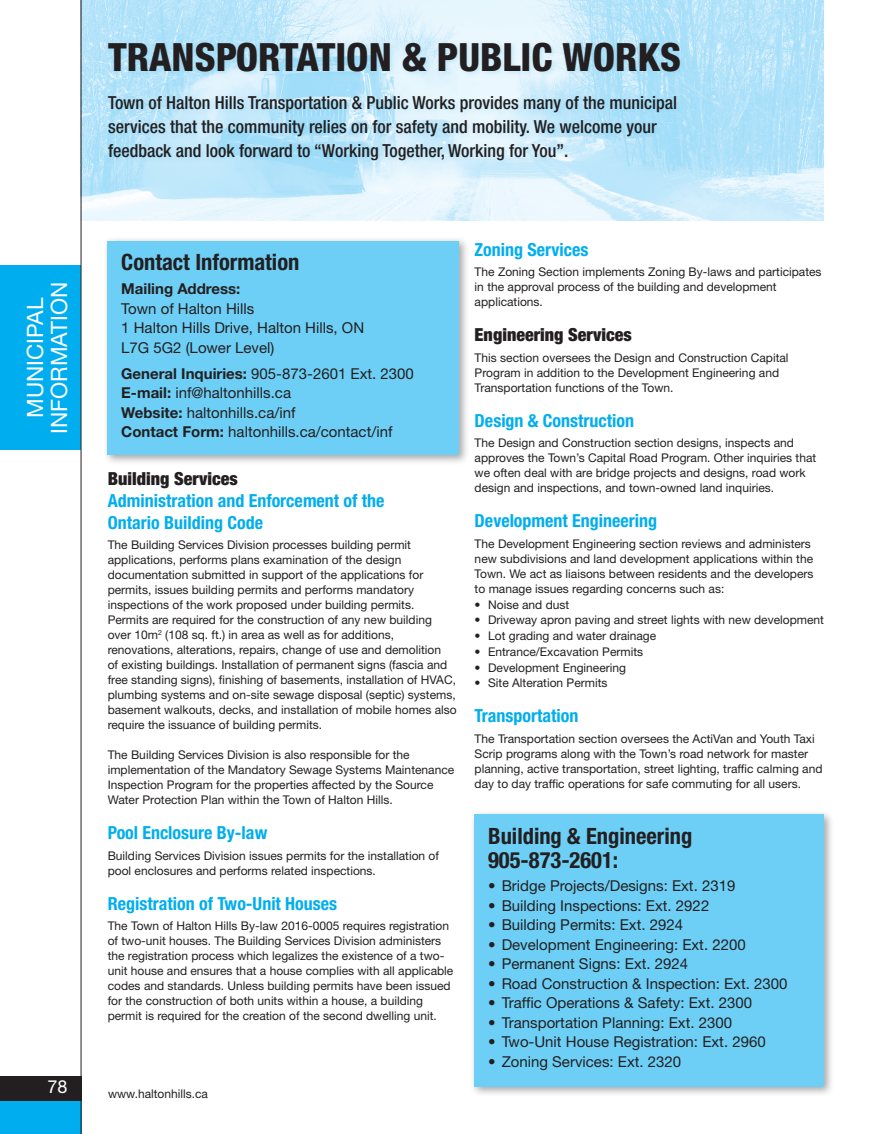
<style>
.page{position:relative;width:878px;height:1134px;background:#fff}
.page>*{position:absolute;margin:0;border:0;box-sizing:border-box;transform-origin:0 0}
.L_-_Page_Title_-_Lef{font:800 condensed 39px "Helvetica Neue LT Std";color:#231f20}
.C2_-_Title{font:700 condensed 22.5px/24px "Helvetica Neue LT Std";color:#231f20}
.t1{font:22.5px/24px "Helvetica Neue LT Std";color:#fff;text-align:center}
.L_-_Description_-_Le{font:500 condensed 18px/24px "Helvetica Neue LT Std";color:#231f20}
.P_-_Heading__roomy{font:700 condensed 18px/21.6px "Helvetica Neue LT Std";color:#00aeef}
.P_-_Heading__roomy-2{font:900 condensed 18px "Helvetica Neue LT Std";color:#231f20}
.P_-_Heading{font:700 condensed 18px "Helvetica Neue LT Std";color:#00aeef}
.t2{font:18px "Helvetica Neue LT Std";color:#fff}
.C2_-_Body{font:15px/19.5px "Helvetica Neue LT Std";color:#231f20}
.P_-_Body_10{font:12px/15px "Helvetica Neue LT Std";color:#231f20}
.s1{font-weight:700}
.s2{font-weight:900;color:#231f20}
</style>
<div class="page">
<div style="left:0;top:266px;width:81px;height:184px;background:#00aeef"></div>
<img style="left:82px;top:0;width:741px;height:221px">
<div style="left:106px;top:40px;width:580px;height:127px;background:#6dcff6;opacity:.3"></div>
<div style="left:103px;top:236px;width:367px;height:230px;background:#231f20;opacity:.4"></div>
<div style="left:108px;top:241px;width:351px;height:214px;background:#6dcff6"></div>
<div style="left:470px;top:809px;width:364px;height:289px;background:#231f20;opacity:.4"></div>
<div style="left:474px;top:814px;width:349px;height:273px;background:#6dcff6"></div>
<div style="left:0;top:1076px;width:81px;height:27px;background:#231f20"></div>
<div style="left:0;top:1102px;width:81px;height:32px;background:#00aeef"></div>
<hr style="left:81px;top:0;width:1px;height:1134px;background:#231f20">
<h2 class="t1" style="left:23px;top:434px;width:153px;rotate:-90deg">MUNICIPAL<br>INFORMATION</h2>
<h3 class="t2" style="left:46px;top:1076px;width:22px">78</h3>
<h1 class="L_-_Page_Title_-_Lef" style="left:108px;top:33px;width:574px">TRANSPORTATION &amp; PUBLIC WORKS</h1>
<p class="L_-_Description_-_Le" style="left:108px;top:90px;width:570px">Town of Halton Hills Transportation &amp; Public Works provides many of the municipal services that the community relies on for safety and mobility. We welcome your feedback and look forward to “Working Together, Working for You”.</p>
<h2 class="C2_-_Title" style="left:121px;top:250px;width:180px">Contact Information</h2>
<p class="C2_-_Body" style="left:121px;top:279px;width:244px"><span class="s1">Mailing Address:<br></span>Town of Halton Hills<br>1 Halton Hills Drive, Halton Hills, ON<br>L7G 5G2 (Lower Level)</p>
<p class="C2_-_Body" style="left:121px;top:364px;width:294px"><span class="s1">General Inquiries:</span> 905-873-2601 Ext. 2300</p>
<p class="C2_-_Body" style="left:121px;top:383px;width:171px"><span class="s1">E-mail:</span> inf@haltonhills.ca</p>
<p class="C2_-_Body" style="left:121px;top:403px;width:176px"><span class="s1">Website:</span> haltonhills.ca/inf</p>
<p class="C2_-_Body" style="left:121px;top:422px;width:273px"><span class="s1">Contact Form:</span> haltonhills.ca/contact/inf</p>
<h2 class="P_-_Heading__roomy" style="left:108px;top:468px;width:278px"><span class="s2">Building Services<br></span>Administration and Enforcement of the<br>Ontario Building Code</h2>
<p class="P_-_Body_10" style="left:108px;top:537px;width:350px">The Building Services Division processes building permit applications, performs plans examination of the design documentation submitted in support of the applications for permits, issues building permits and performs mandatory inspections of the work proposed under building permits.<br>Permits are required for the construction of any new building over 10m<sup>2</sup> (108 sq. ft.) in area as well as for additions, renovations, alterations, repairs, change of use and demolition<br>of existing buildings. Installation of permanent signs (fascia and free standing signs), finishing of basements, installation of HVAC, plumbing systems and on-site sewage disposal (septic) systems, basement walkouts, decks, and installation of mobile homes also require the issuance of building permits.</p>
<p class="P_-_Body_10" style="left:108px;top:747px;width:348px">The Building Services Division is also responsible for the implementation of the Mandatory Sewage Systems Maintenance Inspection Program for the properties affected by the Source Water Protection Plan within the Town of Halton Hills.</p>
<h2 class="P_-_Heading__roomy" style="left:108px;top:822px;width:161px">Pool Enclosure By-law</h2>
<p class="P_-_Body_10" style="left:108px;top:848px;width:333px">Building Services Division issues permits for the installation of pool enclosures and performs related inspections.</p>
<h2 class="P_-_Heading__roomy" style="left:108px;top:892px;width:231px">Registration of Two-Unit Houses</h2>
<p class="P_-_Body_10" style="left:108px;top:918px;width:347px">The Town of Halton Hills By-law 2016-0005 requires registration of two-unit houses. The Building Services Division administers the registration process which legalizes the existence of a two&shy;unit house and ensures that a house complies with all applicable codes and standards. Unless building permits have been issued for the construction of both units within a house, a building permit is required for the creation of the second dwelling unit.</p>
<p class="P_-_Body_10" style="left:108px;top:1086px;width:101px">www.haltonhills.ca</p>
<h2 class="P_-_Heading" style="left:474px;top:239px;width:115px">Zoning Services</h2>
<p class="P_-_Body_10" style="left:474px;top:264px;width:348px">The Zoning Section implements Zoning By-laws and participates in the approval process of the building and development applications.</p>
<h2 class="P_-_Heading__roomy-2" style="left:474px;top:324px;width:159px">Engineering Services</h2>
<p class="P_-_Body_10" style="left:474px;top:350px;width:315px">This section oversees the Design and Construction Capital<br>Program in addition to the Development Engineering and<br>Transportation functions of the Town.</p>
<h2 class="P_-_Heading__roomy" style="left:474px;top:409px;width:161px">Design &amp; Construction</h2>
<p class="P_-_Body_10" style="left:474px;top:435px;width:343px">The Design and Construction section designs, inspects and approves the Town’s Capital Road Program. Other inquiries that we often deal with are bridge projects and designs, road work design and inspections, and town-owned land inquiries.</p>
<h2 class="P_-_Heading__roomy" style="left:474px;top:510px;width:184px">Development Engineering</h2>
<p class="P_-_Body_10" style="left:474px;top:536px;width:340px">The Development Engineering section reviews and administers new subdivisions and land development applications within the Town. We act as liaisons between residents and the developers to manage issues regarding concerns such as:</p>
<p class="P_-_Body_10" style="left:474px;top:597px;width:96px">• Noise and dust</p>
<p class="P_-_Body_10" style="left:474px;top:612px;width:351px">• Driveway apron paving and street lights with new development</p>
<p class="P_-_Body_10" style="left:474px;top:628px;width:183px">• Lot grading and water drainage</p>
<p class="P_-_Body_10" style="left:474px;top:644px;width:170px">• Entrance/Excavation Permits</p>
<p class="P_-_Body_10" style="left:474px;top:660px;width:153px">• Development Engineering</p>
<p class="P_-_Body_10" style="left:474px;top:675px;width:134px">• Site Alteration Permits</p>
<h2 class="P_-_Heading__roomy" style="left:474px;top:705px;width:105px">Transportation</h2>
<p class="P_-_Body_10" style="left:474px;top:731px;width:349px">The Transportation section oversees the ActiVan and Youth Taxi Scrip programs along with the Town’s road network for master planning, active transportation, street lighting, traffic calming and day to day traffic operations for safe commuting for all users.</p>
<h2 class="C2_-_Title" style="left:488px;top:823px;width:206px">Building &amp; Engineering<br>905-873-2601:</h2>
<p class="C2_-_Body" style="left:488px;top:876px;width:249px">• Bridge Projects/Designs: Ext. 2319</p>
<p class="C2_-_Body" style="left:488px;top:896px;width:223px">• Building Inspections: Ext. 2922</p>
<p class="C2_-_Body" style="left:488px;top:915px;width:196px">• Building Permits: Ext. 2924</p>
<p class="C2_-_Body" style="left:488px;top:935px;width:259px">• Development Engineering: Ext. 2200</p>
<p class="C2_-_Body" style="left:488px;top:954px;width:201px">• Permanent Signs: Ext. 2924</p>
<p class="C2_-_Body" style="left:488px;top:974px;width:301px">• Road Construction &amp; Inspection: Ext. 2300</p>
<p class="C2_-_Body" style="left:488px;top:993px;width:265px">• Traffic Operations &amp; Safety: Ext. 2300</p>
<p class="C2_-_Body" style="left:488px;top:1013px;width:245px">• Transportation Planning: Ext. 2300</p>
<p class="C2_-_Body" style="left:488px;top:1032px;width:279px">• Two-Unit House Registration: Ext. 2960</p>
<p class="C2_-_Body" style="left:488px;top:1052px;width:194px">• Zoning Services: Ext. 2320</p>
</div>
